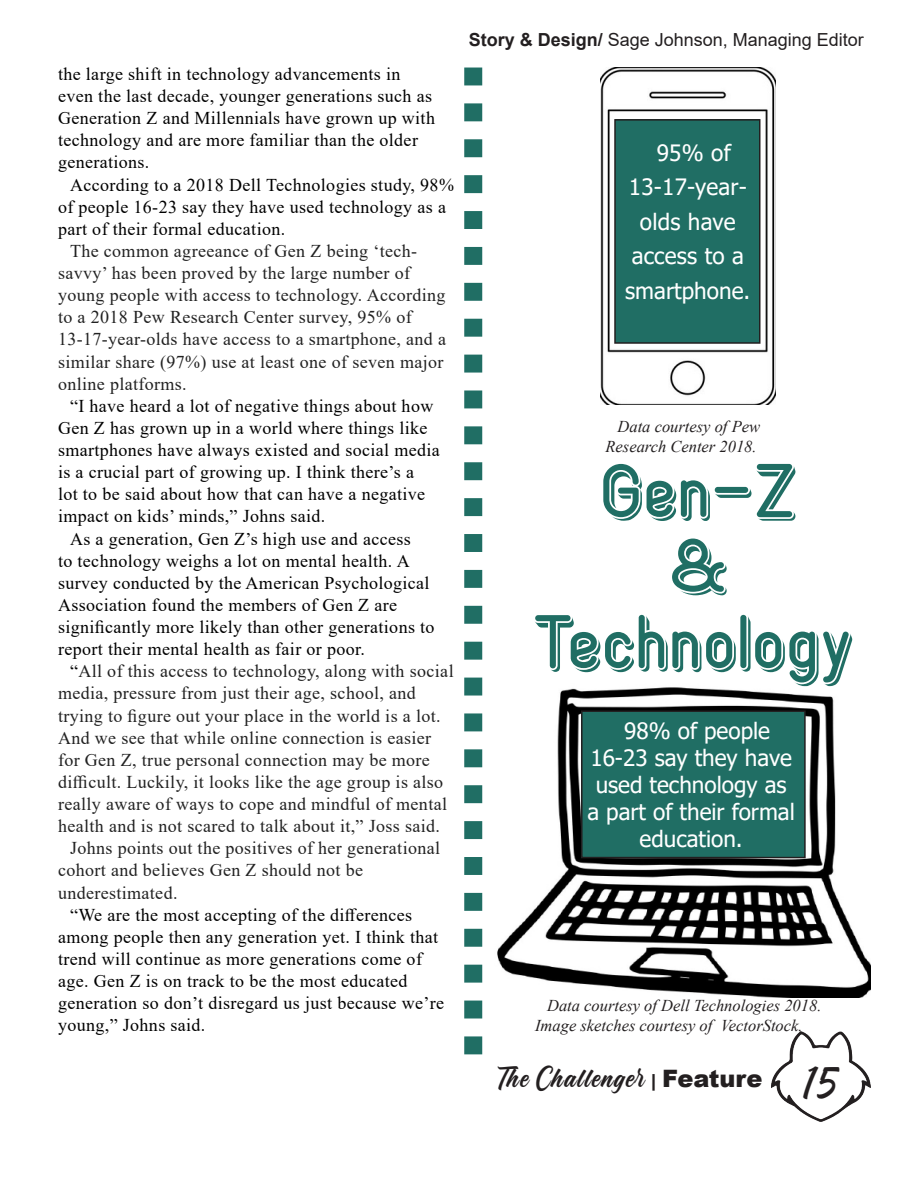
<style>
.page{position:relative;width:918px;height:1188px;background:#fff}
.page>*{position:absolute;margin:0;border:0;box-sizing:border-box;transform-origin:0 0}
.t1{font:63px/75.6px "GENERATION";color:#206e64;text-align:center}
.t2{font:42px "Metalia";color:#231f20}
.section{font:27px "Metalia";letter-spacing:.05em;color:#231f20}
.t3{font:22.5px/34.5px "Tahoma";color:#fff;text-align:center}
.t4{font:18px/22.2px "Times New Roman";letter-spacing:.02em;color:#000}
.t5{font:18px/22.2px "Times New Roman";letter-spacing:.02em;color:#222}
.Name_role{font:18px "Arial";color:#231f20}
.Caption_and_Photo_Cr{font:italic 16.5px/19.8px "Times New Roman";color:#231f20}
.s1{color:#000}
.s2{font-weight:700}
.s3{font-family:"Arial";font-weight:900;font-size:18px}
.s4{font-family:"Arial";font-weight:900;font-size:24px}
</style>
<div class="page">
<img style="left:771px;top:1032px;width:100px;height:90px">
<img style="left:601px;top:68px;width:174px;height:337px">
<img style="left:497px;top:687px;width:374px;height:310px">
<svg style="left:464px;top:68px;width:18px;height:986px"></svg>
<div style="left:582px;top:711px;width:223px;height:147px;background:#206e64"></div>
<div style="left:581px;top:710px;width:225px;height:148px;border:2px solid #231f20"></div>
<div style="left:615px;top:120px;width:145px;height:223px;background:#206e64"></div>
<div style="left:614px;top:119px;width:146px;height:225px;border:2px solid #231f20"></div>
<p class="t4" style="left:58px;top:62px;width:379px">the large shift in technology advancements in even the last decade, younger generations such as Generation Z and Millennials have grown up with technology and are more familiar than the older generations.</p>
<p class="t4" style="left:58px;top:173px;width:397px;text-indent:12px">According to a 2018 Dell Technologies study, 98% of people 16-23 say they have used technology as a part of their formal education.</p>
<p class="t5" style="left:58px;top:239px;width:390px;text-indent:12px">The common agreeance of Gen Z being ‘tech&shy;savvy’ has been proved by the large number of young people with access to technology. According to a 2018 Pew Research Center survey, 95% of 13-17-year-olds have access to a smartphone, and a similar share (97%) use at least one of seven major online platforms.</p>
<p class="t4" style="left:58px;top:394px;width:383px;text-indent:12px">“I have heard a lot of negative things about how Gen Z has grown up in a world where things like smartphones have always existed and social media is a crucial part of growing up. I think there’s a<br>lot to be said about how that can have a negative impact on kids’ minds,” Johns said.</p>
<p class="t4" style="left:58px;top:527px;width:378px;text-indent:12px">As a generation, Gen Z’s high use and access<br>to technology weighs a lot on mental health. A survey conducted by the American Psychological Association found the members of Gen Z are significantly more likely than other generations to report their mental health as fair or poor.</p>
<p class="t5" style="left:58px;top:660px;width:397px;text-indent:12px"><span class="s1">“</span>All of this access to technology, along with social media, pressure from just their age, school, and trying to figure out your place in the world is a lot.<br>And we see that while online connection is easier for Gen Z, true personal connection may be more difficult. Luckily, it looks like the age group is also really aware of ways to cope and mindful of mental health and is not scared to talk about it,” Joss said.</p>
<p class="t5" style="left:58px;top:837px;width:384px;text-indent:12px">Johns points out the positives of her generational cohort and believes Gen Z should not be underestimated.</p>
<p class="t4" style="left:58px;top:903px;width:388px;text-indent:12px">“We are the most accepting of the differences among people then any generation yet. I think that trend will continue as more generations come of age. Gen Z is on track to be the most educated generation so don’t disregard us just because we’re young,” Johns said.</p>
<p class="Name_role" style="left:469px;top:27px;width:397px"><span class="s2">Story &amp; Design/</span> Sage Johnson, Managing Editor</p>
<p class="t3" style="left:625px;top:137px;width:127px">95% of<br>13-17-year&shy;olds have access to a smartphone.</p>
<p class="Caption_and_Photo_Cr" style="left:606px;top:416px;width:156px;text-align:right">Data courtesy of Pew<br>Research Center 2018.</p>
<p class="t1" style="left:601px;top:457px;width:198px">Gen-Z</p>
<p class="t1" style="left:532px;top:533px;width:324px">&amp;<br>Technology</p>
<p class="t3" style="left:587px;top:719px;width:209px;line-height:27px">98% of people<br>16-23 say they have used technology as a part of their formal education.</p>
<p class="Caption_and_Photo_Cr" style="left:535px;top:995px;width:288px;text-indent:12px">Data courtesy of Dell Technologies 2018.<br>Image sketches courtesy of VectorStock.</p>
<p class="section" style="left:499px;top:1063px;width:266px">The Challenger <span class="s3">|</span> <span class="s4">Feature</span></p>
<p class="t2" style="left:804px;top:1060px;width:38px">15</p>
</div>
